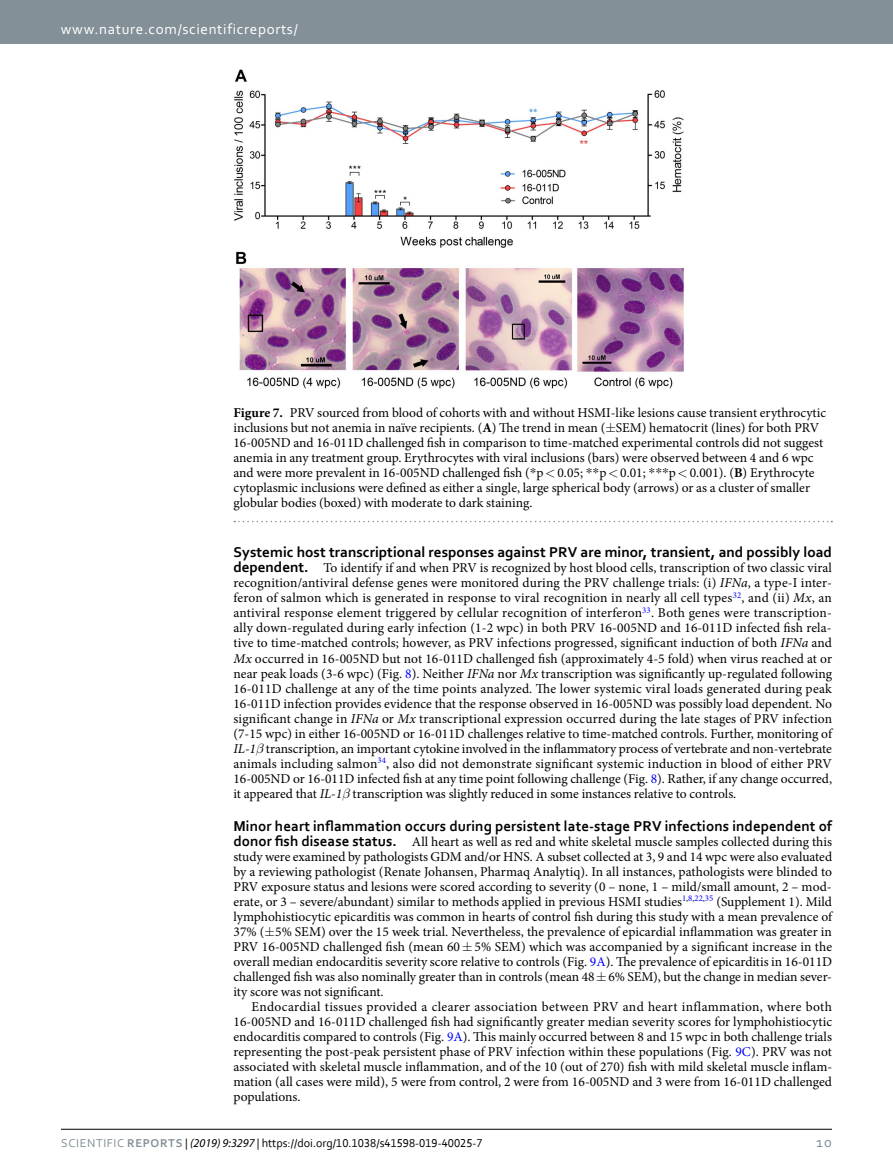
<style>
.page{position:relative;width:893px;height:1174px;background:#fff}
.page>*{position:absolute;margin:0;border:0;box-sizing:border-box;transform-origin:0 0}
.t1{font:15px "Corbel Bold 2";letter-spacing:.005em;color:#000}
.t2{font:700 15px "Corbel";letter-spacing:.005em;color:#000}
.t3{font:15px "Corbel 2";letter-spacing:.045em;color:#fff}
.t4{font:15px "Corbel 2";color:#839097}
.t5{font:13.5px/15px "Minion Pro";color:#000;text-align:justify}
.t6{font:12px "Corbel";color:#000}
.s1{font-weight:700}
.s2{font-family:"STIX General"}
.s3{font-family:"Corbel Bold 2";font-size:15px}
.s4{font-style:italic}
.s5{color:#00f}
.s6{font-family:"Corbel";font-weight:700;font-size:15px}
.s7{font-family:"Corbel 2";color:#839097}
.s8{font-family:"Corbel Bold 2";color:#839097}
.s9{font-family:"Corbel 2"}
.s10{font-family:"Myriad Pro";font-style:italic}
</style>
<div class="page">
<hr style="left:61px;top:1129px;width:771px;height:1px;background:#000">
<div style="left:0;top:0;width:893px;height:43px;background:#839097"></div>
<img style="left:234px;top:70px;width:449px;height:319px">
<svg style="left:234px;top:521px;width:598px;height:1px"></svg>
<p class="t3" style="left:61px;top:19px;width:238px">www.nature.com/scientificreports/</p>
<p class="t5" style="left:233px;top:405px;width:594px;text-align:left"><span class="s1">Figure 7.</span> PRV sourced from blood of cohorts with and without HSMI-like lesions cause transient erythrocytic inclusions but not anemia in naïve recipients. (<span class="s1">A</span>) The trend in mean ( SEM) hematocrit (lines) for both PRV 16-005ND and 16-011D challenged fish in comparison to time-matched experimental controls did not suggest anemia in any treatment group. Erythrocytes with viral inclusions (bars) were observed between 4 and 6 wpc and were more prevalent in 16-005ND challenged fish (<span class="s2">*</span>p 0.05; <span class="s2">**</span>p 0.01; <span class="s2">***</span>p 0.001). (<span class="s1">B</span>) Erythrocyte cytoplasmic inclusions were defined as either a single, large spherical body (arrows) or as a cluster of smaller globular bodies (boxed) with moderate to dark staining.</p>
<p class="t1" style="left:233px;top:543px;width:600px">Systemic host transcriptional responses against PRV are minor, transient, and possibly load</p>
<p class="t5" style="left:233px;top:561px;width:600px"><span class="s3">dependent.</span> To identify if and when PRV is recognized by host blood cells, transcription of two classic viral recognition/antiviral defense genes were monitored during the PRV challenge trials: (i) <span class="s4">IFNa</span>, a type-I inter&shy;feron of salmon which is generated in response to viral recognition in nearly all cell types<sup>32</sup>, and (ii) <span class="s4">Mx</span>, an antiviral response element triggered by cellular recognition of interferon<sup>33</sup>. Both genes were transcription&shy;ally down-regulated during early infection (1-2 wpc) in both PRV 16-005ND and 16-011D infected fish rela&shy;tive to time-matched controls; however, as PRV infections progressed, significant induction of both <span class="s4">IFNa</span> and <span class="s4">Mx</span> occurred in 16-005ND but not 16-011D challenged fish (approximately 4-5 fold) when virus reached at or near peak loads (3-6 wpc) (Fig. <span class="s5">8</span>). Neither <span class="s4">IFNa</span> nor <span class="s4">Mx</span> transcription was significantly up-regulated following 16-011D challenge at any of the time points analyzed. The lower systemic viral loads generated during peak 16-011D infection provides evidence that the response observed in 16-005ND was possibly load dependent. No significant change in <span class="s4">IFNa</span> or <span class="s4">Mx</span> transcriptional expression occurred during the late stages of PRV infection (7-15 wpc) in either 16-005ND or 16-011D challenges relative to time-matched controls. Further, monitoring of <span class="s4">IL-1</span> transcription, an important cytokine involved in the inflammatory process of vertebrate and non-vertebrate animals including salmon<sup>34</sup>, also did not demonstrate significant systemic induction in blood of either PRV 16-005ND or 16-011D infected fish at any time point following challenge (Fig. <span class="s5">8</span>). Rather, if any change occurred, it appeared that <span class="s4">IL-1</span> transcription was slightly reduced in some instances relative to controls.</p>
<p class="t2" style="left:233px;top:816px;width:600px">Minor heart inflammation occurs during persistent late-stage PRV infections independent of</p>
<p class="t5" style="left:233px;top:834px;width:600px"><span class="s6">donor fish disease status.</span> All heart as well as red and white skeletal muscle samples collected during this study were examined by pathologists GDM and/or HNS. A subset collected at 3, 9 and 14 wpc were also evaluated by a reviewing pathologist (Renate Johansen, Pharmaq Analytiq). In all instances, pathologists were blinded to PRV exposure status and lesions were scored according to severity (0 – none, 1 – mild/small amount, 2 – mod&shy;erate, or 3 – severe/abundant) similar to methods applied in previous HSMI studies<sup>1</sup><sup>,</sup><sup>8</sup><sup>,</sup><sup>22</sup><sup>,</sup><sup>35</sup> (Supplement 1). Mild lymphohistiocytic epicarditis was common in hearts of control fish during this study with a mean prevalence of 37% ( 5% SEM) over the 15 week trial. Nevertheless, the prevalence of epicardial inflammation was greater in PRV 16-005ND challenged fish (mean 60 5% SEM) which was accompanied by a significant increase in the overall median endocarditis severity score relative to controls (Fig. <span class="s5">9A</span>). The prevalence of epicarditis in 16-011D challenged fish was also nominally greater than in controls (mean 48 6% SEM), but the change in median sever&shy;ity score was not significant.</p>
<p class="t5" style="left:233px;top:998px;width:600px;text-indent:18px">Endocardial tissues provided a clearer association between PRV and heart inflammation, where both 16-005ND and 16-011D challenged fish had significantly greater median severity scores for lymphohistiocytic endocarditis compared to controls (Fig. <span class="s5">9A</span>). This mainly occurred between 8 and 15 wpc in both challenge trials representing the post-peak persistent phase of PRV infection within these populations (Fig. <span class="s5">9C</span>). PRV was not associated with skeletal muscle inflammation, and of the 10 (out of 270) fish with mild skeletal muscle inflam&shy;mation (all cases were mild), 5 were from control, 2 were from 16-005ND and 3 were from 16-011D challenged populations.</p>
<p class="t6" style="left:61px;top:1135px;width:423px"><span class="s7">Scientific</span> <span class="s8">Reports</span> <span class="s9">|</span> <span class="s10">(2019) 9:3297</span> <span class="s9">|</span> https://doi.org/10.1038/s41598-019-40025-7</p>
<p class="t4" style="left:816px;top:1132px;width:17px">10</p>
</div>
